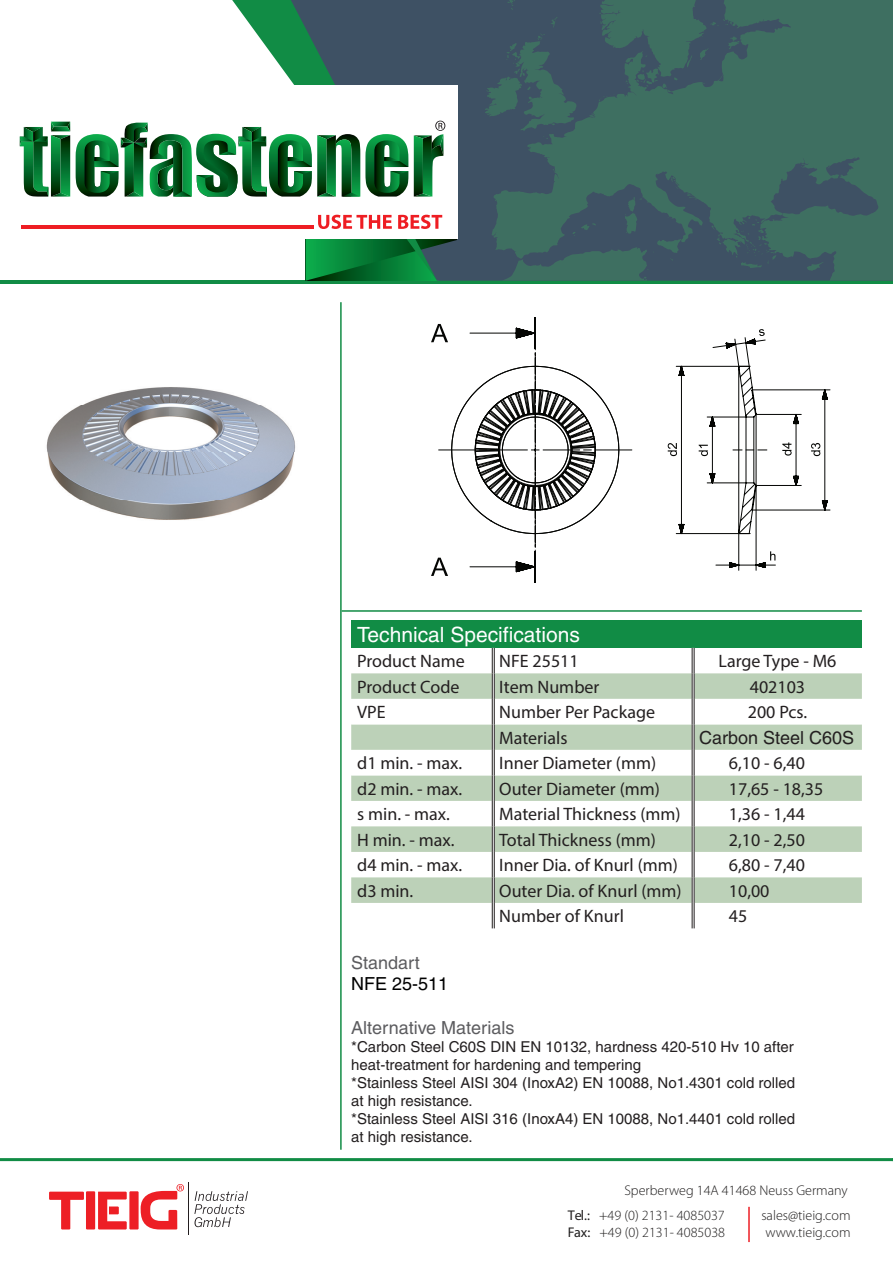
<style>
.page{position:relative;width:893px;height:1263px;background:#fff}
.page>*{position:absolute;margin:0;border:0;box-sizing:border-box;transform-origin:0 0}
.t1{font:21px "Helvetica";color:#fff}
.t2{font:18px "Myriad Pro";color:#231f20}
.t3{font:18px "Helvetica";color:#5c5c5f}
.t4{font:18px "Helvetica";color:#231f20}
.t5{font:18px "Helvetica";color:#000}
.t6{font:15px/18px "Helvetica";color:#231f20}
.t7{font:300 14.1px/17px "Myriad Pro";color:#1f1d1d}
.s1{font-weight:400}
</style>
<div class="page">
<svg style="left:194px;top:1191px;width:54px;height:36px"></svg>
<svg style="left:49px;top:1184px;width:135px;height:45px"></svg>
<hr style="left:188px;top:1182px;width:1px;height:53px;background:#221d1f">
<hr style="left:748px;top:1207px;width:2px;height:35px;background:#ed1f25">
<hr style="left:0;top:280px;width:893px;height:3px;background:#118c45">
<hr style="left:0;top:1158px;width:893px;height:3px;background:#118c45">
<svg style="left:431px;top:558px;width:7px;height:18px"></svg>
<svg style="left:431px;top:324px;width:7px;height:18px"></svg>
<svg style="left:438px;top:317px;width:393px;height:266px"></svg>
<img style="left:46px;top:387px;width:249px;height:133px">
<hr style="left:342px;top:610px;width:520px;height:2px;background:#118c45">
<hr style="left:340px;top:302px;width:2px;height:848px;background:#118c45">
<div style="left:437px;top:0;width:48px;height:281px;background:#3e5164"></div>
<svg style="left:824px;top:0;width:69px;height:281px;background:#3d6b61"></svg>
<svg style="left:485px;top:0;width:339px;height:281px;background:#3d6262"></svg>
<svg style="left:232px;top:0;width:205px;height:85px;background:#507974"></svg>
<div style="left:0;top:85px;width:457px;height:153px;background:#fff"></div>
<hr style="left:21px;top:226px;width:292px;height:3px;background:#ee1d23">
<svg style="left:20px;top:122px;width:50px;height:75px"></svg>
<svg style="left:76px;top:120px;width:381px;height:161px"></svg>
<div style="left:351px;top:621px;width:511px;height:27px;background:#118c45"></div>
<svg style="left:351px;top:648px;width:511px;height:280px"></svg>
<p class="t1" style="left:357px;top:622px;width:224px">Technical Specifications</p>
<p class="t2" style="left:357px;top:650px;width:109px">Product Name</p>
<p class="t2" style="left:499px;top:650px;width:81px">NFE 25511</p>
<p class="t2" style="left:718px;top:650px;width:119px">Large Type - M6</p>
<p class="t2" style="left:357px;top:676px;width:104px">Product Code</p>
<p class="t2" style="left:499px;top:676px;width:102px">Item Number</p>
<p class="t2" style="left:750px;top:676px;width:57px">402103</p>
<p class="t2" style="left:357px;top:701px;width:30px">VPE</p>
<p class="t2" style="left:499px;top:701px;width:157px">Number Per Package</p>
<p class="t2" style="left:748px;top:701px;width:61px">200 Pcs.</p>
<p class="t2" style="left:499px;top:727px;width:70px">Materials</p>
<p class="t4" style="left:699px;top:727px;width:157px">Carbon Steel C60S</p>
<p class="t2" style="left:357px;top:752px;width:107px">d1 min. - max.</p>
<p class="t2" style="left:499px;top:752px;width:158px">Inner Diameter (mm)</p>
<p class="t2" style="left:729px;top:752px;width:78px">6,10 - 6,40</p>
<p class="t2" style="left:357px;top:778px;width:107px">d2 min. - max.</p>
<p class="t2" style="left:499px;top:778px;width:162px">Outer Diameter (mm)</p>
<p class="t2" style="left:729px;top:778px;width:96px">17,65 - 18,35</p>
<p class="t2" style="left:357px;top:803px;width:94px">s min. - max.</p>
<p class="t2" style="left:499px;top:803px;width:183px">Material Thickness (mm)</p>
<p class="t2" style="left:729px;top:803px;width:78px">1,36 - 1,44</p>
<p class="t2" style="left:357px;top:829px;width:99px">H min. - max.</p>
<p class="t2" style="left:499px;top:829px;width:158px">Total Thickness (mm)</p>
<p class="t2" style="left:729px;top:829px;width:78px">2,10 - 2,50</p>
<p class="t2" style="left:357px;top:854px;width:107px">d4 min. - max.</p>
<p class="t2" style="left:499px;top:854px;width:180px">Inner Dia. of Knurl (mm)</p>
<p class="t2" style="left:729px;top:854px;width:78px">6,80 - 7,40</p>
<p class="t2" style="left:357px;top:880px;width:58px">d3 min.</p>
<p class="t2" style="left:499px;top:880px;width:184px">Outer Dia. of Knurl (mm)</p>
<p class="t2" style="left:729px;top:880px;width:42px">10,00</p>
<p class="t2" style="left:499px;top:905px;width:126px">Number of Knurl</p>
<p class="t2" style="left:729px;top:905px;width:20px">45</p>
<p class="t3" style="left:351px;top:952px;width:70px">Standart</p>
<p class="t5" style="left:351px;top:973px;width:99px">NFE 25-511</p>
<p class="t3" style="left:351px;top:1017px;width:165px">Alternative Materials</p>
<p class="t6" style="left:351px;top:1037px;width:445px">*Carbon Steel C60S DIN EN 10132, hardness 420-510 Hv 10 after heat-treatment for hardening and tempering<br>*Stainless Steel AISI 304 (InoxA2) EN 10088, No1.4301 cold rolled at high resistance.<br>*Stainless Steel AISI 316 (InoxA4) EN 10088, No1.4401 cold rolled at high resistance.</p>
<p class="t7" style="left:568px;top:1178px;width:281px;line-height:24.9px;text-indent:57px">Sperberweg 14A 41468 Neuss Germany<br><span class="s1">Tel.:</span> +49 (0) 2131- 4085037</p>
<p class="t7" style="left:568px;top:1224px;width:159px"><span class="s1">Fax:</span> +49 (0) 2131- 4085038</p>
<p class="t7" style="left:761px;top:1207px;width:91px">sales@tieig.com www.tieig.com</p>
</div>
